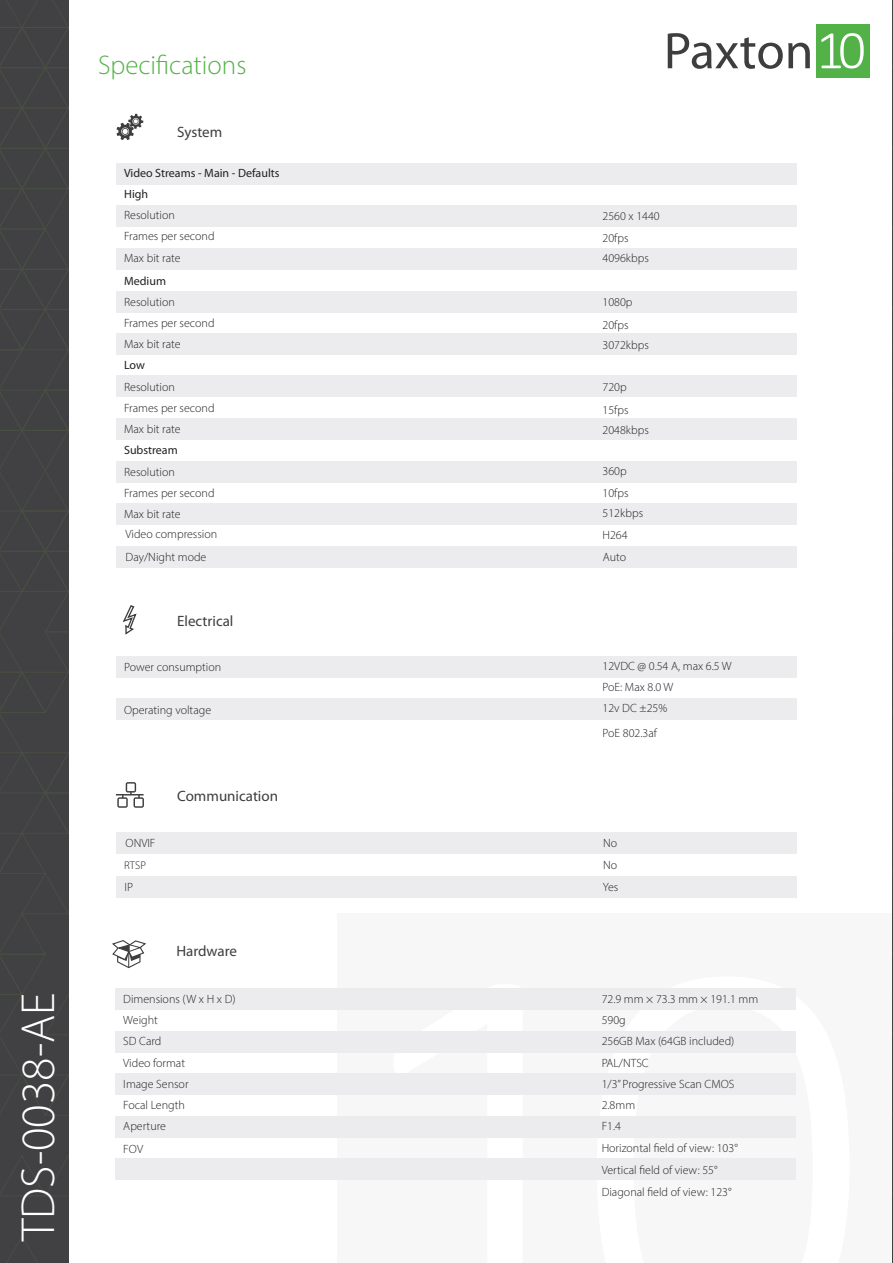
<style>
.page{position:relative;width:893px;height:1263px;background:#fff}
.page>*{position:absolute;margin:0;border:0;box-sizing:border-box;transform-origin:0 0}
.t1{font:300 48px "Myriad Pro";color:#fff}
.t2{font:300 27px "Myriad Pro";color:#53b247}
.t3{font:15px "Myriad Pro";color:#3e3e3f}
.DS_Specs_text{font:300 12px "Myriad Pro";color:#231f20}
.t4{font:12px "Myriad Pro";color:#231f20}
.DS_Specs_text-2{font:300 11.25px "Myriad Pro";color:#231f20}
</style>
<div class="page">
<div style="left:0;top:0;width:69px;height:1263px;background:#414042"></div>
<svg style="left:7px;top:1236px;width:30px;height:26px"></svg>
<svg style="left:0;top:0;width:69px;height:1196px"></svg>
<div style="left:337px;top:914px;width:556px;height:349px;background:#f7f7f8"></div>
<svg style="left:393px;top:988px;width:204px;height:171px"></svg>
<svg style="left:597px;top:988px;width:199px;height:171px"></svg>
<div style="left:816px;top:24px;width:53px;height:53px;background:#53b247"></div>
<svg style="left:821px;top:33px;width:43px;height:36px"></svg>
<svg style="left:668px;top:33px;width:142px;height:36px"></svg>
<svg style="left:892px;top:1234px;width:1px;height:29px"></svg>
<svg style="left:892px;top:1154px;width:1px;height:42px"></svg>
<svg style="left:892px;top:0;width:1px;height:793px"></svg>
<svg style="left:892px;top:832px;width:1px;height:42px"></svg>
<svg style="left:892px;top:912px;width:1px;height:203px"></svg>
<div style="left:116px;top:163px;width:681px;height:22px;background:#ececee"></div>
<div style="left:116px;top:546px;width:681px;height:21px;background:#ececee"></div>
<div style="left:116px;top:291px;width:681px;height:21px;background:#ececee"></div>
<div style="left:116px;top:418px;width:681px;height:22px;background:#ececee"></div>
<div style="left:116px;top:248px;width:681px;height:21px;background:#ececee"></div>
<div style="left:116px;top:376px;width:681px;height:21px;background:#ececee"></div>
<div style="left:116px;top:503px;width:681px;height:21px;background:#ececee"></div>
<div style="left:116px;top:206px;width:681px;height:21px;background:#ececee"></div>
<div style="left:116px;top:333px;width:681px;height:22px;background:#ececee"></div>
<div style="left:116px;top:461px;width:681px;height:21px;background:#ececee"></div>
<svg style="left:117px;top:114px;width:26px;height:26px"></svg>
<div style="left:116px;top:656px;width:681px;height:21px;background:#ececee"></div>
<div style="left:116px;top:832px;width:681px;height:21px;background:#ececee"></div>
<div style="left:115px;top:989px;width:681px;height:21px;background:#ececee"></div>
<div style="left:115px;top:1074px;width:681px;height:21px;background:#ececee"></div>
<div style="left:115px;top:1031px;width:681px;height:21px;background:#ececee"></div>
<div style="left:115px;top:1116px;width:681px;height:21px;background:#ececee"></div>
<div style="left:115px;top:1159px;width:681px;height:21px;background:#ececee"></div>
<div style="left:116px;top:876px;width:681px;height:21px;background:#ececee"></div>
<div style="left:116px;top:698px;width:681px;height:22px;background:#ececee"></div>
<svg style="left:112px;top:940px;width:34px;height:29px"></svg>
<svg style="left:116px;top:782px;width:28px;height:26px"></svg>
<svg style="left:122px;top:605px;width:15px;height:30px"></svg>
<p class="t1" style="left:9px;top:1241px;width:250px;rotate:-90deg">TDS-0038-AE</p>
<p class="t2" style="left:98px;top:49px;width:150px">Specifications</p>
<p class="t3" style="left:177px;top:123px;width:47px">System</p>
<p class="t4" style="left:124px;top:165px;width:157px">Video Streams - Main - Defaults</p>
<p class="t4" style="left:124px;top:186px;width:26px">High</p>
<p class="DS_Specs_text" style="left:124px;top:208px;width:52px">Resolution</p>
<p class="DS_Specs_text" style="left:603px;top:208px;width:59px">2560 x 1440</p>
<p class="DS_Specs_text" style="left:124px;top:229px;width:92px">Frames per second</p>
<p class="DS_Specs_text" style="left:603px;top:231px;width:27px">20fps</p>
<p class="DS_Specs_text" style="left:124px;top:250px;width:58px">Max bit rate</p>
<p class="DS_Specs_text" style="left:603px;top:251px;width:48px">4096kbps</p>
<p class="t4" style="left:124px;top:273px;width:43px">Medium</p>
<p class="DS_Specs_text" style="left:124px;top:295px;width:52px">Resolution</p>
<p class="DS_Specs_text" style="left:603px;top:295px;width:32px">1080p</p>
<p class="DS_Specs_text" style="left:124px;top:316px;width:92px">Frames per second</p>
<p class="DS_Specs_text" style="left:603px;top:318px;width:27px">20fps</p>
<p class="DS_Specs_text" style="left:124px;top:337px;width:58px">Max bit rate</p>
<p class="DS_Specs_text" style="left:603px;top:338px;width:48px">3072kbps</p>
<p class="t4" style="left:124px;top:358px;width:22px">Low</p>
<p class="DS_Specs_text" style="left:124px;top:379px;width:52px">Resolution</p>
<p class="DS_Specs_text" style="left:603px;top:380px;width:26px">720p</p>
<p class="DS_Specs_text" style="left:124px;top:401px;width:92px">Frames per second</p>
<p class="DS_Specs_text" style="left:603px;top:402px;width:27px">15fps</p>
<p class="DS_Specs_text" style="left:124px;top:422px;width:58px">Max bit rate</p>
<p class="DS_Specs_text" style="left:603px;top:422px;width:48px">2048kbps</p>
<p class="t4" style="left:124px;top:443px;width:55px">Substream</p>
<p class="DS_Specs_text" style="left:124px;top:465px;width:52px">Resolution</p>
<p class="DS_Specs_text" style="left:603px;top:463px;width:26px">360p</p>
<p class="DS_Specs_text" style="left:124px;top:486px;width:92px">Frames per second</p>
<p class="DS_Specs_text" style="left:603px;top:486px;width:27px">10fps</p>
<p class="DS_Specs_text" style="left:124px;top:506px;width:58px">Max bit rate</p>
<p class="DS_Specs_text" style="left:603px;top:506px;width:42px">512kbps</p>
<p class="DS_Specs_text" style="left:126px;top:527px;width:93px">Video compression</p>
<p class="DS_Specs_text" style="left:603px;top:528px;width:27px">H264</p>
<p class="DS_Specs_text" style="left:126px;top:550px;width:82px">Day/Night mode</p>
<p class="DS_Specs_text" style="left:603px;top:550px;width:25px">Auto</p>
<p class="t3" style="left:177px;top:612px;width:58px">Electrical</p>
<p class="DS_Specs_text" style="left:124px;top:660px;width:99px">Power consumption</p>
<p class="DS_Specs_text" style="left:124px;top:702px;width:89px">Operating voltage</p>
<p class="DS_Specs_text" style="left:126px;top:836px;width:31px">ONVIF</p>
<p class="DS_Specs_text-2" style="left:124px;top:858px;width:23px">RTSP</p>
<p class="DS_Specs_text" style="left:125px;top:880px;width:10px">IP</p>
<p class="t3" style="left:177px;top:786px;width:102px">Communication</p>
<p class="t3" style="left:176px;top:941px;width:62px">Hardware</p>
<p class="DS_Specs_text" style="left:123px;top:991px;width:114px">Dimensions (W x H x D)</p>
<p class="DS_Specs_text" style="left:123px;top:1013px;width:36px">Weight</p>
<p class="DS_Specs_text" style="left:123px;top:1034px;width:40px">SD Card</p>
<p class="DS_Specs_text" style="left:123px;top:1056px;width:63px">Video format</p>
<p class="DS_Specs_text" style="left:123px;top:1076px;width:67px">Image Sensor</p>
<p class="DS_Specs_text" style="left:123px;top:1098px;width:63px">Focal Length</p>
<p class="DS_Specs_text" style="left:123px;top:1119px;width:44px">Aperture</p>
<p class="DS_Specs_text" style="left:123px;top:1141px;width:21px">FOV</p>
<p class="DS_Specs_text" style="left:603px;top:659px;width:131px">12VDC @ 0.54 A, max 6.5 W</p>
<p class="DS_Specs_text" style="left:603px;top:680px;width:72px">PoE: Max 8.0 W</p>
<p class="DS_Specs_text" style="left:603px;top:701px;width:66px">12v DC ±25%</p>
<p class="DS_Specs_text" style="left:603px;top:725px;width:56px">PoE 802.3af</p>
<p class="DS_Specs_text" style="left:603px;top:836px;width:16px">No</p>
<p class="DS_Specs_text" style="left:603px;top:858px;width:16px">No</p>
<p class="DS_Specs_text" style="left:603px;top:880px;width:17px">Yes</p>
<p class="DS_Specs_text" style="left:602px;top:991px;width:158px">72.9 mm × 73.3 mm × 191.1 mm</p>
<p class="DS_Specs_text" style="left:602px;top:1013px;width:26px">590g</p>
<p class="DS_Specs_text" style="left:602px;top:1034px;width:134px">256GB Max (64GB included)</p>
<p class="DS_Specs_text" style="left:602px;top:1056px;width:49px">PAL/NTSC</p>
<p class="DS_Specs_text" style="left:602px;top:1077px;width:134px">1/3” Progressive Scan CMOS</p>
<p class="DS_Specs_text" style="left:602px;top:1098px;width:35px">2.8mm</p>
<p class="DS_Specs_text" style="left:602px;top:1119px;width:21px">F1.4</p>
<p class="DS_Specs_text" style="left:602px;top:1163px;width:117px">Vertical field of view: 55°</p>
<p class="DS_Specs_text" style="left:602px;top:1141px;width:138px">Horizontal field of view: 103°</p>
<p class="DS_Specs_text" style="left:602px;top:1185px;width:131px">Diagonal field of view: 123°</p>
</div>
